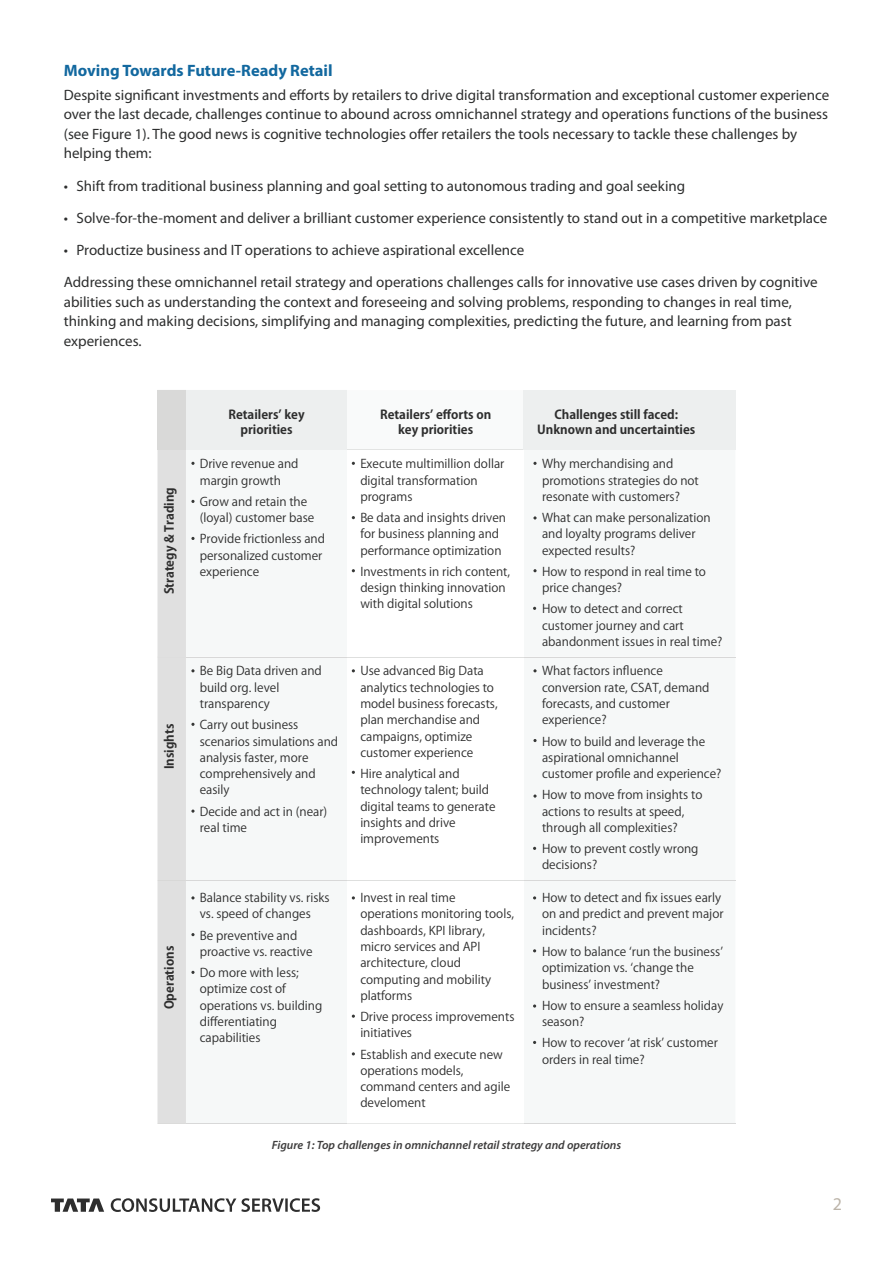
<style>
.page{position:relative;width:893px;height:1263px;background:#fff}
.page>*{position:absolute;margin:0;border:0;box-sizing:border-box;transform-origin:0 0}
.t1{font:18px "Myriad Pro";color:#bcb4a9}
.t2{font:700 16.5px "Myriad Pro";color:#12689f}
.t3{font:15px/19.5px "Myriad Pro";color:#2d2e2e}
.t4{font:12.3px/15.3px "Koz Go Pr 6 N Bold 90 msp RKSJ H";color:#2e2e2e;text-align:center}
.t5{font:12px/16.4px "Koz Go Pr 6 N Regular 90 msp RKSJ H";color:#2e2e2e}
.t6{font:italic 600 12px "Myriad Pro";color:#3e3d3d}
</style>
<div class="page">
<svg style="left:51px;top:1198px;width:269px;height:14px"></svg>
<svg style="left:157px;top:390px;width:578px;height:734px"></svg>
<p class="t2" style="left:64px;top:60px;width:270px">Moving Towards Future-Ready Retail</p>
<p class="t3" style="left:64px;top:85px;width:767px">Despite significant investments and efforts by retailers to drive digital transformation and exceptional customer experience over the last decade, challenges continue to abound across omnichannel strategy and operations functions of the business (see Figure 1). The good news is cognitive technologies offer retailers the tools necessary to tackle these challenges by helping them:</p>
<p class="t3" style="left:64px;top:176px;width:623px">• Shift from traditional business planning and goal setting to autonomous trading and goal seeking</p>
<p class="t3" style="left:64px;top:208px;width:765px">• Solve-for-the-moment and deliver a brilliant customer experience consistently to stand out in a competitive marketplace</p>
<p class="t3" style="left:64px;top:240px;width:462px">• Productize business and IT operations to achieve aspirational excellence</p>
<p class="t3" style="left:64px;top:272px;width:755px">Addressing these omnichannel retail strategy and operations challenges calls for innovative use cases driven by cognitive abilities such as understanding the context and foreseeing and solving problems, responding to changes in real time, thinking and making decisions, simplifying and managing complexities, predicting the future, and learning from past experiences.</p>
<p class="t4" style="left:162px;top:594px;width:109px;rotate:-90deg">Strategy &amp; Trading</p>
<p class="t4" style="left:162px;top:769px;width:47px;rotate:-90deg">Insights</p>
<p class="t4" style="left:162px;top:1009px;width:65px;rotate:-90deg">Operations</p>
<p class="t4" style="left:228px;top:407px;width:78px">Retailersʼ key priorities</p>
<p class="t4" style="left:380px;top:407px;width:113px">Retailersʼ efforts on key priorities</p>
<p class="t4" style="left:537px;top:407px;width:160px">Challenges still faced:<br>Unknown and uncertainties</p>
<p class="t5" style="left:200px;top:456px;width:100px">Drive revenue and margin growth</p>
<p class="t5" style="left:200px;top:493px;width:116px">Grow and retain the (loyal) customer base</p>
<p class="t5" style="left:200px;top:531px;width:127px">Provide frictionless and personalized customer experience</p>
<p class="t5" style="left:200px;top:663px;width:124px">Be Big Data driven and build org. level transparency</p>
<p class="t5" style="left:200px;top:717px;width:140px">Carry out business scenarios simulations and analysis faster, more comprehensively and easily</p>
<p class="t5" style="left:200px;top:803px;width:129px">Decide and act in (near) real time</p>
<p class="t5" style="left:200px;top:890px;width:131px">Balance stability vs. risks vs. speed of changes</p>
<p class="t5" style="left:200px;top:927px;width:114px">Be preventive and proactive vs. reactive</p>
<p class="t5" style="left:200px;top:965px;width:124px">Do more with less; optimize cost of operations vs. building differentiating capabilities</p>
<p class="t5" style="left:360px;top:456px;width:146px">Execute multimillion dollar digital transformation programs</p>
<p class="t5" style="left:360px;top:510px;width:147px">Be data and insights driven for business planning and performance optimization</p>
<p class="t5" style="left:360px;top:563px;width:151px">Investments in rich content, design thinking innovation with digital solutions</p>
<p class="t5" style="left:360px;top:663px;width:139px">Use advanced Big Data analytics technologies to model business forecasts, plan merchandise and campaigns, optimize customer experience</p>
<p class="t5" style="left:360px;top:766px;width:137px">Hire analytical and technology talent; build digital teams to generate insights and drive improvements</p>
<p class="t5" style="left:360px;top:890px;width:155px">Invest in real time operations monitoring tools, dashboards, KPI library, micro services and API architecture, cloud computing and mobility platforms</p>
<p class="t5" style="left:360px;top:1009px;width:156px">Drive process improvements initiatives</p>
<p class="t5" style="left:360px;top:1046px;width:151px">Establish and execute new operations models, command centers and agile develoment</p>
<p class="t5" style="left:542px;top:456px;width:158px">Why merchandising and promotions strategies do not resonate with customers?</p>
<p class="t5" style="left:542px;top:510px;width:170px">What can make personalization and loyalty programs deliver expected results?</p>
<p class="t5" style="left:542px;top:563px;width:165px">How to respond in real time to price changes?</p>
<p class="t5" style="left:542px;top:601px;width:182px">How to detect and correct customer journey and cart abandonment issues in real time?</p>
<p class="t5" style="left:542px;top:663px;width:169px">What factors influence conversion rate, CSAT, demand forecasts, and customer experience?</p>
<p class="t5" style="left:542px;top:733px;width:181px">How to build and leverage the aspirational omnichannel customer profile and experience?</p>
<p class="t5" style="left:542px;top:787px;width:162px">How to move from insights to actions to results at speed, through all complexities?</p>
<p class="t5" style="left:542px;top:841px;width:158px">How to prevent costly wrong decisions?</p>
<p class="t5" style="left:542px;top:890px;width:183px">How to detect and fix issues early on and predict and prevent major incidents?</p>
<p class="t5" style="left:542px;top:944px;width:182px">How to balance ʻrun the businessʼ optimization vs. ʻchange the businessʼ investment?</p>
<p class="t5" style="left:542px;top:997px;width:183px">How to ensure a seamless holiday season?</p>
<p class="t5" style="left:542px;top:1035px;width:177px">How to recover ʻat riskʼ customer orders in real time?</p>
<p class="t6" style="left:272px;top:1137px;width:351px">Figure 1: Top challenges in omnichannel retail strategy and operations</p>
<h1 class="t1" style="left:833px;top:1193px;width:11px">2</h1>
</div>
